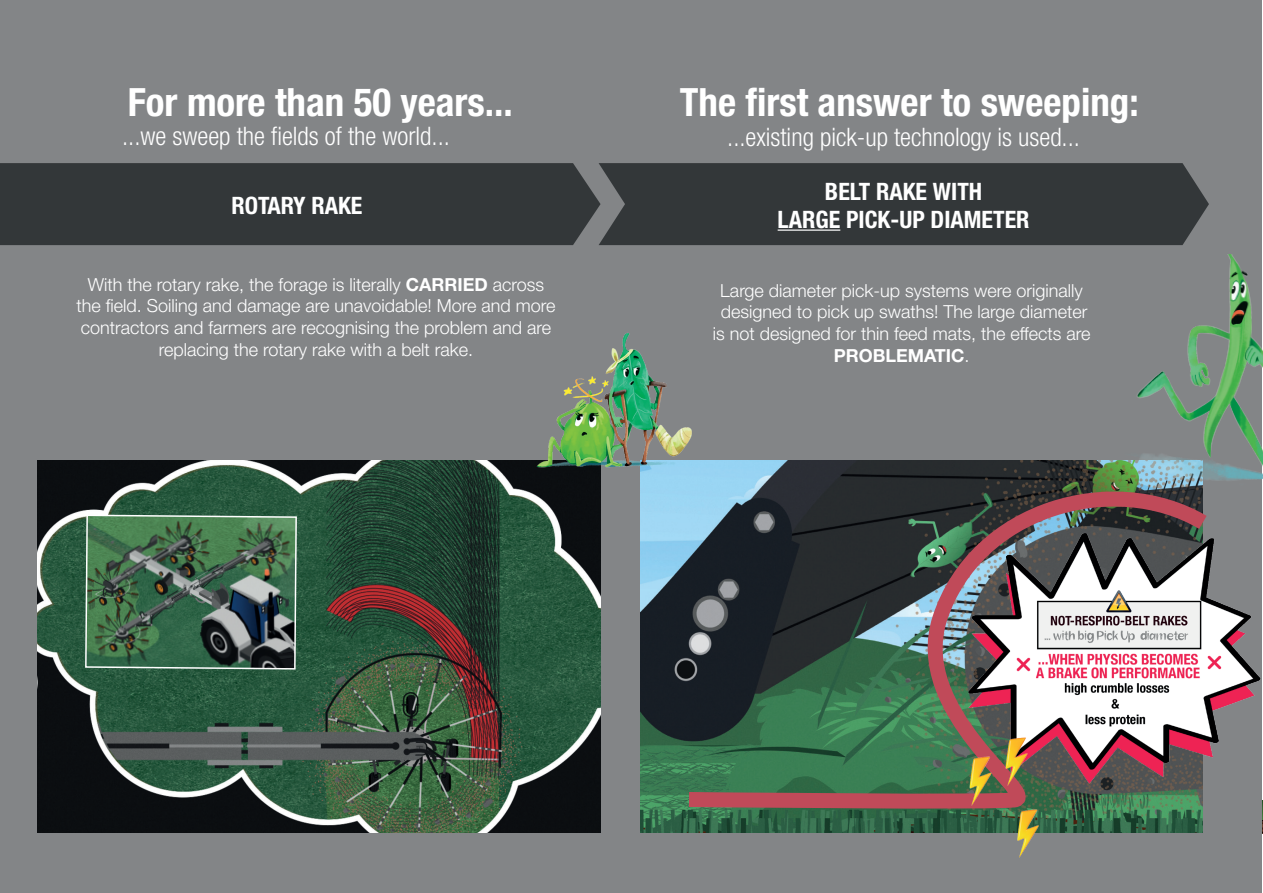
<style>
.page{position:relative;width:1263px;height:893px;background:#fff}
.page>*{position:absolute;margin:0;border:0;box-sizing:border-box;transform-origin:0 0}
.t1{font:39px "Helvetica Neue LT 77 Bd Cn";color:#fff}
.t2{font:25.5px "Helvetica Neue LT 47 Lt Cn";color:#fff}
.t3{font:24px/28.8px "Helvetica Neue LT 77 Bd Cn";color:#fff;text-align:center}
.t4{font:18px/21.6px "Helvetica Neue LT 45 Lt";color:#fff;text-align:center}
.t5{font:18px "Helvetica Neue LT 75 Bd";color:#fff}
.s1{font-family:"Helvetica Neue LT 75 Bd"}
.s2{font-family:"Helvetica Neue LT 45 Lt"}
</style>
<div class="page">
<div style="left:1px;top:0;width:1261px;height:893px;background:#838587"></div>
<div style="left:0;top:163px;width:599px;height:82px;background:#333739"></div>
<div style="left:599px;top:163px;width:610px;height:82px;background:#333739"></div>
<hr style="left:778px;top:230px;width:62px;height:1px;background:#fff">
<img style="left:641px;top:461px;width:561px;height:372px">
<img style="left:38px;top:461px;width:562px;height:372px">
<svg style="left:84px;top:514px;width:214px;height:156px;background:#4b6c55"></svg>
<svg style="left:674px;top:470px;width:530px;height:344px;background:#41544b"></svg>
<img style="left:513px;top:333px;width:201px;height:159px">
<img style="left:948px;top:749px;width:59px;height:61px">
<img style="left:995px;top:801px;width:60px;height:57px">
<img style="left:1119px;top:254px;width:144px;height:267px">
<img style="left:963px;top:531px;width:298px;height:253px">
<img style="left:984px;top:729px;width:59px;height:62px">
<svg style="left:1262px;top:801px;width:1px;height:33px"></svg>
<h1 class="t1" style="left:128px;top:79px;width:387px">For more than 50 years...</h1>
<h1 class="t1" style="left:680px;top:79px;width:460px">The first answer to sweeping:</h1>
<h2 class="t2" style="left:122px;top:121px;width:329px">...we sweep the fields of the world...</h2>
<h2 class="t2" style="left:727px;top:123px;width:354px">...existing pick-up technology is used...</h2>
<h3 class="t3" style="left:231px;top:190px;width:133px">ROTARY RAKE</h3>
<p class="t4" style="left:76px;top:273px;width:481px">With the rotary rake, the forage is literally <span class="s1">CARRIED</span> across the field. Soiling and damage are unavoidable! More and more contractors and farmers are recognising the problem and are replacing the rotary rake with a belt rake.</p>
<h3 class="t3" style="left:778px;top:176px;width:253px">BELT RAKE WITH<br>LARGE PICK-UP DIAMETER</h3>
<p class="t4" style="left:713px;top:279px;width:379px">Large diameter pick-up systems were originally designed to pick up swaths! The large diameter is not designed for thin feed mats, the effects are</p>
<p class="t5" style="left:834px;top:344px;width:137px">PROBLEMATIC<span class="s2">.</span></p>
</div>
